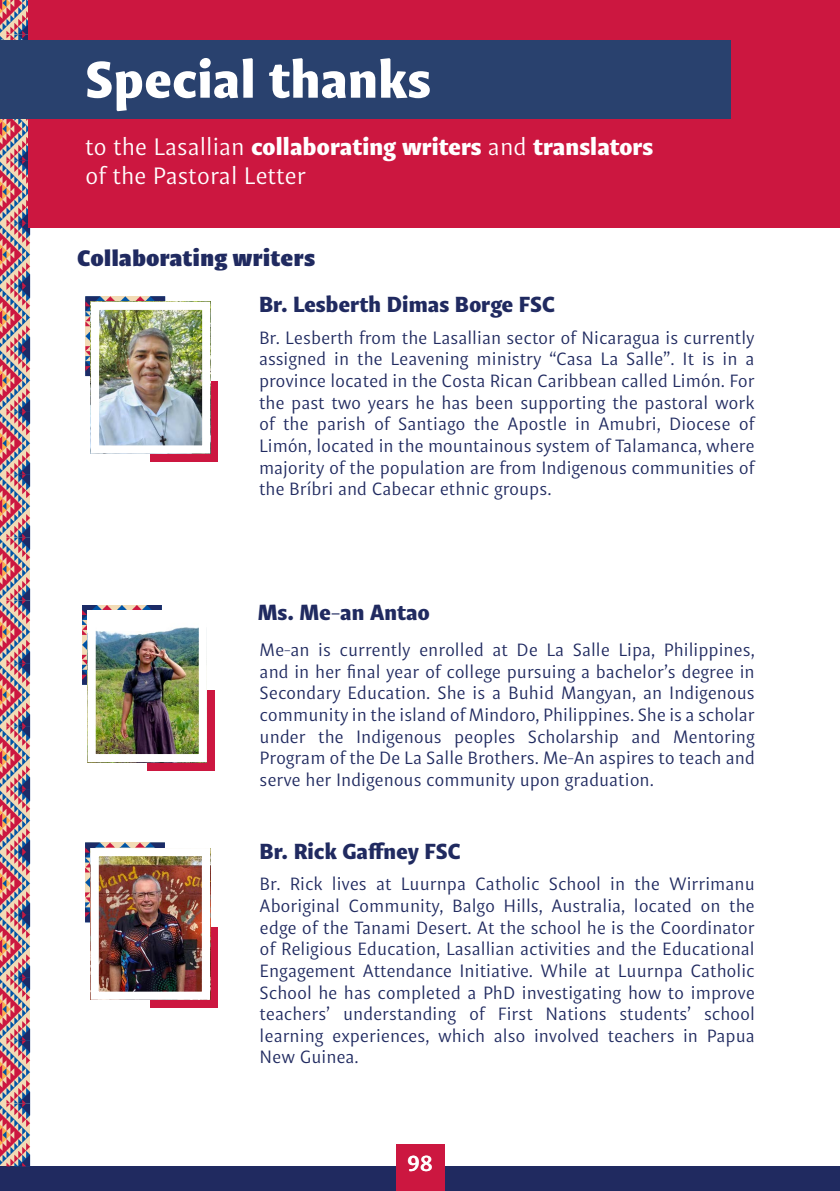
<style>
.page{position:relative;width:840px;height:1191px;background:#fff}
.page>*{position:absolute;margin:0;border:0;box-sizing:border-box;transform-origin:0 0}
.t1{font:900 52px "Indivisa Text Sans";color:#fff}
.t2{font:24px/28.8px "Indivisa Text Sans";letter-spacing:-.005em;color:#fff}
.t3{font:800 24px "Indivisa Display Sans";color:#202a60}
.t4{font:900 22px "Indivisa Text Sans";color:#202a60}
.t5{font:700 22px "Indivisa Text Sans";color:#fff}
.t6{font:18px/21.6px "Indivisa Text Sans";color:#202a60;text-align:justify}
.s1{font-weight:900}
</style>
<div class="page">
<div style="left:0;top:1166px;width:839px;height:25px;background:#202a60"></div>
<svg style="left:0;top:0;width:30px;height:1166px;background:#ad7e88"></svg>
<div style="left:395px;top:1144px;width:49px;height:47px;background:#cc1740"></div>
<div style="left:28px;top:0;width:811px;height:228px;background:#cc1740"></div>
<div style="left:0;top:41px;width:729px;height:78px;background:#29416e"></div>
<svg style="left:85px;top:842px;width:80px;height:80px"></svg>
<div style="left:150px;top:927px;width:67px;height:81px;background:#cc1740"></div>
<img style="left:100px;top:857px;width:101px;height:133px">
<div style="left:91px;top:848px;width:119px;height:151px;border:8px solid #fff"></div>
<svg style="left:82px;top:605px;width:80px;height:79px"></svg>
<div style="left:147px;top:690px;width:67px;height:80px;background:#cc1740"></div>
<img style="left:96px;top:619px;width:102px;height:134px">
<div style="left:87px;top:610px;width:120px;height:152px;border:8px solid #fff"></div>
<svg style="left:85px;top:296px;width:80px;height:80px"></svg>
<div style="left:150px;top:381px;width:68px;height:81px;background:#cc1740"></div>
<img style="left:100px;top:311px;width:101px;height:133px">
<div style="left:91px;top:302px;width:119px;height:151px;border:8px solid #fff"></div>
<h1 class="t1" style="left:85px;top:34px;width:347px">Special thanks</h1>
<h2 class="t2" style="left:85px;top:131px;width:569px">to the Lasallian <span class="s1">collaborating writers</span> and <span class="s1">translators </span>of the Pastoral Letter</h2>
<h2 class="t3" style="left:77px;top:238px;width:240px">Collaborating writers</h2>
<p class="t4" style="left:259px;top:285px;width:297px">Br. Lesberth Dimas Borge FSC</p>
<p class="t6" style="left:259px;top:326px;width:497px">Br. Lesberth from the Lasallian sector of Nicaragua is currently assigned in the Leavening ministry “Casa La Salle”. It is in a province located in the Costa Rican Caribbean called Limón. For the past two years he has been supporting the pastoral work of the parish of Santiago the Apostle in Amubri, Diocese of Limón, located in the mountainous system of Talamanca, where majority of the population are from Indigenous communities of the Bríbri and Cabecar ethnic groups.</p>
<p class="t4" style="left:258px;top:593px;width:173px">Ms. Me-an Antao</p>
<p class="t6" style="left:259px;top:638px;width:496px">Me-an is currently enrolled at De La Salle Lipa, Philippines, and in her final year of college pursuing a bachelor’s degree in Secondary Education. She is a Buhid Mangyan, an Indigenous community in the island of Mindoro, Philippines. She is a scholar under the Indigenous peoples Scholarship and Mentoring Program of the De La Salle Brothers. Me-An aspires to teach and serve her Indigenous community upon graduation.</p>
<p class="t4" style="left:259px;top:832px;width:202px">Br. Rick Gaffney FSC</p>
<p class="t6" style="left:259px;top:872px;width:496px">Br. Rick lives at Luurnpa Catholic School in the Wirrimanu Aboriginal Community, Balgo Hills, Australia, located on the edge of the Tanami Desert. At the school he is the Coordinator of Religious Education, Lasallian activities and the Educational Engagement Attendance Initiative. While at Luurnpa Catholic School he has completed a PhD investigating how to improve teachers’ understanding of First Nations students’ school learning experiences, which also involved teachers in Papua New Guinea.</p>
<p class="t5" style="left:407px;top:1145px;width:27px">98</p>
</div>
